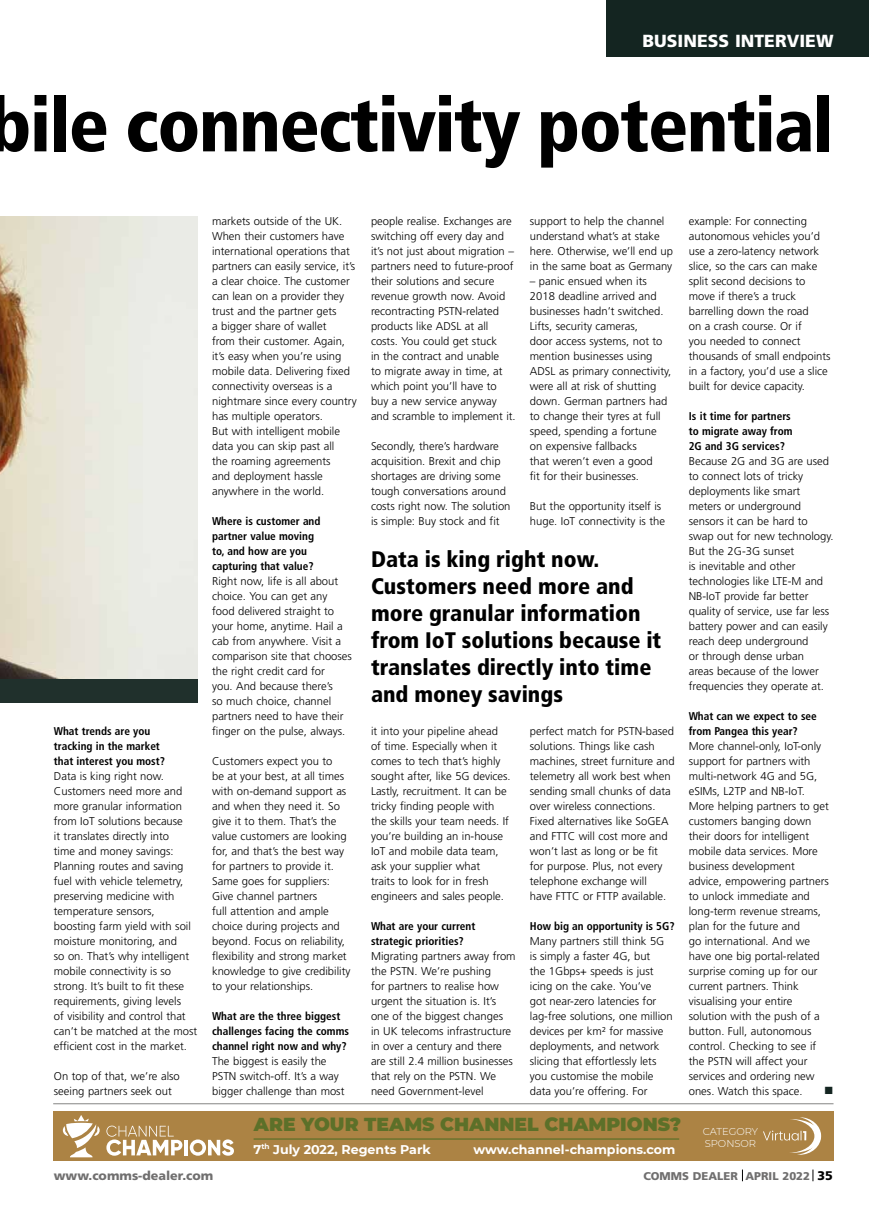
<style>
.page{position:relative;width:869px;height:1205px;background:#fff}
.page>*{position:absolute;margin:0;border:0;box-sizing:border-box;transform-origin:0 0}
.t1{font:900 condensed 75.12px "Frutiger";letter-spacing:-.02em;color:#000}
.t2{font:900 condensed 22.5px/27px "Frutiger";color:#000}
.t3{font:900 18.75px "Montserrat";color:#5c7029}
.t4{font:900 17.5px "Frutiger";color:#fff}
.t5{font:700 12.62px "Montserrat";color:#fff}
.t6{font:900 12.5px "Frutiger";color:#706f6f}
.t7{font:12.5px "Wingdings";color:#142521}
.t8{font:300 11.25px/15px "Frutiger";color:#000}
.t9{font:700 condensed 11.25px/15px "Frutiger";color:#000}
.t10{font:900 11.25px "Frutiger";color:#706f6f}
.t11{font:300 10px/12px "Montserrat";color:#fff}
.s1{font-size:12.5px;color:#000}
</style>
<div class="page">
<svg style="left:812px;top:1169px;width:1px;height:12px"></svg>
<hr style="left:53px;top:1103px;width:780px;height:1px;background:#9d9d9c">
<div style="left:606px;top:0;width:262px;height:57px;background:#142521"></div>
<img style="left:0;top:217px;width:198px;height:462px">
<div style="left:0;top:679px;width:198px;height:23px;background:#20302c"></div>
<div style="left:53px;top:1111px;width:780px;height:50px;background:#ac8344"></div>
<svg style="left:63px;top:1115px;width:37px;height:42px"></svg>
<svg style="left:106px;top:1125px;width:76px;height:30px"></svg>
<hr style="left:184px;top:1140px;width:4px;height:15px;background:#fff">
<svg style="left:190px;top:1139px;width:44px;height:16px"></svg>
<hr style="left:253px;top:1138px;width:426px;height:1px;background:#5c7029">
<svg style="left:763px;top:1117px;width:57px;height:38px"></svg>
<h3 class="t4" style="left:642px;top:31px;width:192px">BUSINESS INTERVIEW</h3>
<h1 class="t1" style="left:-12px;top:80px;width:846px">bile connectivity potential</h1>
<p class="t9" style="left:54px;top:724px;width:113px">What trends are you tracking in the market that interest you most?</p>
<p class="t8" style="left:54px;top:769px;width:145px">Data is king right now.<br>Customers need more and more granular information from IoT solutions because<br>it translates directly into<br>time and money savings:<br>Planning routes and saving fuel with vehicle telemetry, preserving medicine with temperature sensors, boosting farm yield with soil moisture monitoring, and<br>so on. That’s why intelligent mobile connectivity is so strong. It’s built to fit these requirements, giving levels<br>of visibility and control that can’t be matched at the most efficient cost in the market.</p>
<p class="t8" style="left:54px;top:1069px;width:127px">On top of that, we’re also seeing partners seek out</p>
<p class="t8" style="left:212px;top:214px;width:146px">markets outside of the UK.<br>When their customers have international operations that partners can easily service, it’s a clear choice. The customer can lean on a provider they trust and the partner gets<br>a bigger share of wallet<br>from their customer. Again, it’s easy when you’re using mobile data. Delivering fixed connectivity overseas is a nightmare since every country has multiple operators.<br>But with intelligent mobile data you can skip past all<br>the roaming agreements<br>and deployment hassle anywhere in the world.</p>
<p class="t9" style="left:212px;top:513px;width:110px">Where is customer and partner value moving to, and how are you capturing that value?</p>
<p class="t8" style="left:212px;top:573px;width:141px">Right now, life is all about choice. You can get any food delivered straight to your home, anytime. Hail a cab from anywhere. Visit a comparison site that chooses the right credit card for<br>you. And because there’s<br>so much choice, channel partners need to have their finger on the pulse, always.</p>
<p class="t8" style="left:212px;top:753px;width:140px">Customers expect you to<br>be at your best, at all times with on-demand support as and when they need it. So give it to them. That’s the value customers are looking for, and that’s the best way for partners to provide it.<br>Same goes for suppliers:<br>Give channel partners<br>full attention and ample choice during projects and beyond. Focus on reliability, flexibility and strong market knowledge to give credibility to your relationships.</p>
<p class="t9" style="left:212px;top:1008px;width:138px">What are the three biggest challenges facing the comms channel right now and why?</p>
<p class="t8" style="left:212px;top:1053px;width:134px">The biggest is easily the<br>PSTN switch-off. It’s a way bigger challenge than most</p>
<p class="t8" style="left:371px;top:213px;width:146px">people realise. Exchanges are switching off every day and it’s not just about migration – partners need to future-proof their solutions and secure revenue growth now. Avoid recontracting PSTN-related products like ADSL at all costs. You could get stuck<br>in the contract and unable<br>to migrate away in time, at which point you’ll have to buy a new service anyway and scramble to implement it.</p>
<p class="t8" style="left:371px;top:438px;width:141px">Secondly, there’s hardware acquisition. Brexit and chip shortages are driving some tough conversations around costs right now. The solution is simple: Buy stock and fit</p>
<p class="t8" style="left:529px;top:213px;width:144px">support to help the channel understand what’s at stake here. Otherwise, we’ll end up in the same boat as Germany</p>
<p class="t8" style="left:529px;top:273px;width:143px">– panic ensued when its<br>2018 deadline arrived and businesses hadn’t switched.<br>Lifts, security cameras,<br>door access systems, not to mention businesses using<br>ADSL as primary connectivity, were all at risk of shutting down. German partners had to change their tyres at full speed, spending a fortune on expensive fallbacks<br>that weren’t even a good<br>fit for their businesses.</p>
<p class="t8" style="left:529px;top:498px;width:137px">But the opportunity itself is huge. IoT connectivity is the</p>
<h2 class="t2" style="left:371px;top:545px;width:292px">Data is king right now.<br>Customers need more and more granular information from IoT solutions because it translates directly into time and money savings</h2>
<p class="t8" style="left:371px;top:723px;width:141px">it into your pipeline ahead of time. Especially when it comes to tech that’s highly sought after, like 5G devices.<br>Lastly, recruitment. It can be tricky finding people with the skills your team needs. If you’re building an in-house<br>IoT and mobile data team, ask your supplier what<br>traits to look for in fresh engineers and sales people.</p>
<p class="t9" style="left:371px;top:918px;width:106px">What are your current strategic priorities?</p>
<p class="t8" style="left:371px;top:948px;width:146px">Migrating partners away from the PSTN. We’re pushing<br>for partners to realise how urgent the situation is. It’s one of the biggest changes<br>in UK telecoms infrastructure in over a century and there are still 2.4 million businesses that rely on the PSTN. We need Government-level</p>
<p class="t8" style="left:529px;top:723px;width:146px">perfect match for PSTN-based solutions. Things like cash machines, street furniture and telemetry all work best when sending small chunks of data over wireless connections.<br>Fixed alternatives like SoGEA and FTTC will cost more and won’t last as long or be fit<br>for purpose. Plus, not every telephone exchange will<br>have FTTC or FTTP available.</p>
<p class="t9" style="left:529px;top:918px;width:146px">How big an opportunity is 5G?</p>
<p class="t8" style="left:529px;top:933px;width:144px">Many partners still think 5G is simply a faster 4G, but<br>the 1Gbps+ speeds is just icing on the cake. You’ve<br>got near-zero latencies for lag-free solutions, one million devices per km² for massive deployments, and network slicing that effortlessly lets you customise the mobile data you’re offering. For</p>
<h3 class="t3" style="left:254px;top:1110px;width:428px">ARE YOUR TEAMS CHANNEL CHAMPIONS?</h3>
<p class="t5" style="left:253px;top:1140px;width:178px">7<sup>th</sup> July 2022, Regents Park</p>
<p class="t5" style="left:473px;top:1140px;width:203px">www.channel-champions.com</p>
<p class="t8" style="left:688px;top:213px;width:143px">example: For connecting autonomous vehicles you’d use a zero-latency network slice, so the cars can make split second decisions to move if there’s a truck barrelling down the road<br>on a crash course. Or if<br>you needed to connect thousands of small endpoints in a factory, you’d use a slice built for device capacity.</p>
<p class="t9" style="left:688px;top:408px;width:105px">Is it time for partners to migrate away from<br>2G and 3G services?</p>
<p class="t8" style="left:688px;top:453px;width:146px">Because 2G and 3G are used to connect lots of tricky deployments like smart meters or underground sensors it can be hard to swap out for new technology.<br>But the 2G-3G sunset<br>is inevitable and other technologies like LTE-M and<br>NB-IoT provide far better quality of service, use far less battery power and can easily reach deep underground<br>or through dense urban<br>areas because of the lower frequencies they operate at.</p>
<p class="t9" style="left:688px;top:708px;width:129px">What can we expect to see from Pangea this year?</p>
<p class="t8" style="left:688px;top:738px;width:142px">More channel-only, IoT-only support for partners with multi-network 4G and 5G, eSIMs, L2TP and NB-IoT.<br>More helping partners to get customers banging down their doors for intelligent mobile data services. More business development advice, empowering partners to unlock immediate and long-term revenue streams, plan for the future and<br>go international. And we have one big portal-related surprise coming up for our current partners. Think visualising your entire solution with the push of a button. Full, autonomous control. Checking to see if the PSTN will affect your services and ordering new ones. Watch this space.</p>
<p class="t7" style="left:823px;top:1084px;width:11px">■</p>
<p class="t11" style="left:702px;top:1125px;width:57px">CATEGORY<br>SPONSOR</p>
<p class="t6" style="left:54px;top:1168px;width:161px">www.comms-dealer.com</p>
<p class="t10" style="left:643px;top:1169px;width:191px">COMMS DEALER APRIL 2022 <span class="s1">35</span></p>
</div>
